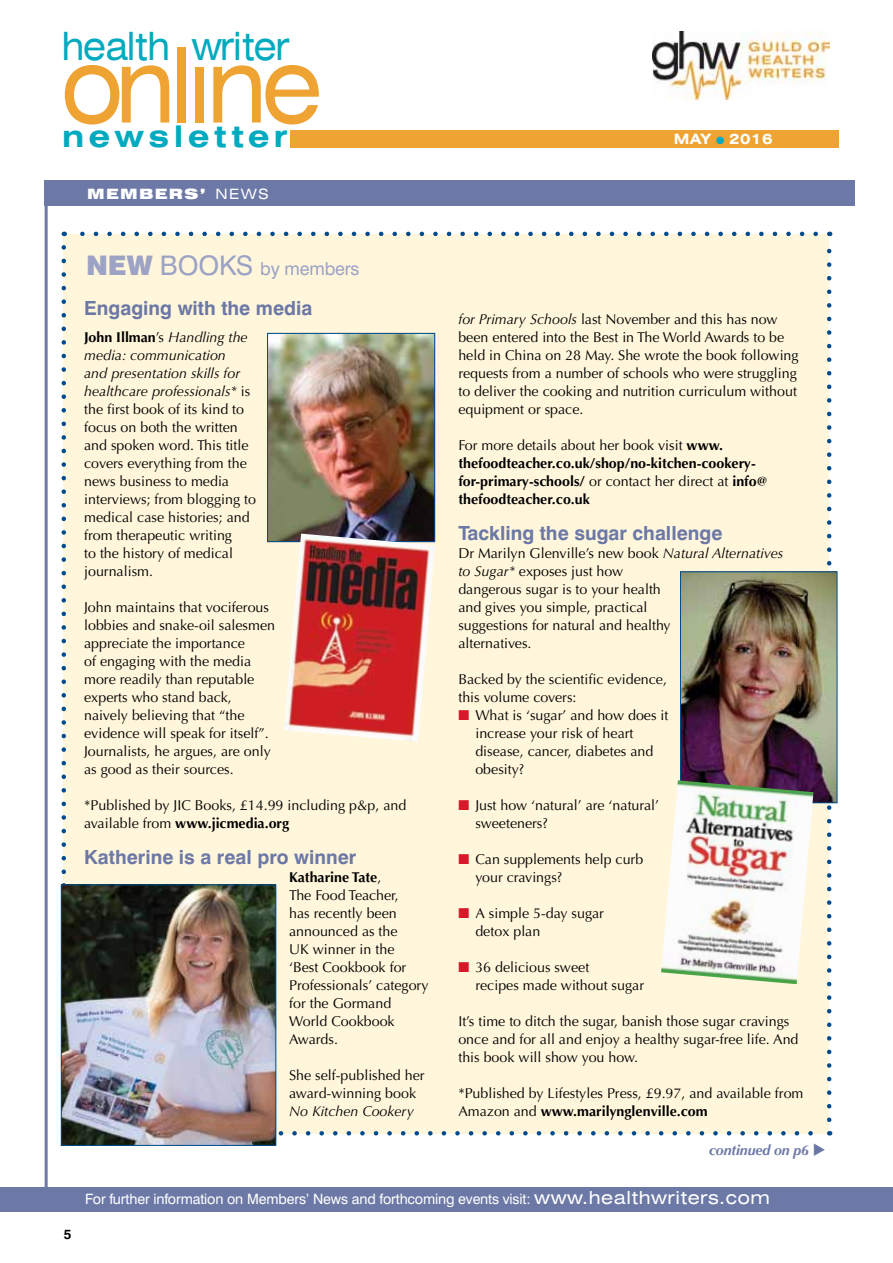
<style>
.page{position:relative;width:893px;height:1263px;background:#fff}
.page>*{position:absolute;margin:0;border:0;box-sizing:border-box;transform-origin:0 0}
.t1{font:expanded 104.1px "Swiss 721 BT";letter-spacing:-.06em;color:#eea332;scale:.88 1}
.t2{font:expanded 39px "Swiss 721 BT";letter-spacing:-.02em;color:#00aabf;scale:.88 1}
.t3{font:700 expanded 29.85px "Swiss 721 BT";letter-spacing:.15em;color:#00aabf}
.t4{font:700 19.5px "Swiss 721 BT";color:#6c78a6}
.t5{font:18px "Swiss 721 BT";letter-spacing:-.01em;color:#9ca3c5}
.t6{font:14.25px/18px "Optima";color:#000}
.t7{font:700 14.25px/18px "Optima";color:#000}
.t8{font:14.25px "Swiss 721 BT";letter-spacing:-.01em;color:#fff}
.t9{font:italic 14.25px "Optima";color:#000}
.t10{font:italic 700 14.25px "Optima";letter-spacing:-.01em;color:#6c78a6}
.t11{font:900 expanded 14.25px "Swiss 721 BT";letter-spacing:.1em;color:#fff}
.t12{font:700 expanded 14.25px "Swiss 721 BT";letter-spacing:.04em;color:#fff}
.t13{font:700 13.5px "Swiss 721 BT";color:#000}
.s1{color:#00aabf}
.s2{font-weight:400}
.s3{font-weight:900;font-size:27px}
.s4{font-size:27px}
.s5{font-weight:700}
.s6{font-style:italic}
.s7{color:#d7182a}
.s8{color:#6a77a4}
.s9{font-stretch:expanded;font-size:18px}
</style>
<div class="page">
<div style="left:0;top:1188px;width:893px;height:24px;background:#6c78a6"></div>
<img style="left:652px;top:32px;width:177px;height:67px">
<div style="left:290px;top:131px;width:549px;height:17px;background:#eea332"></div>
<div style="left:45px;top:180px;width:810px;height:26px;background:#6c78a6"></div>
<hr style="left:45px;top:195px;width:3px;height:994px;background:#6c78a6">
<div style="left:64px;top:234px;width:765px;height:899px;background:#fff6db"></div>
<svg style="left:276px;top:1131px;width:546px;height:4px"></svg>
<svg style="left:62px;top:247px;width:4px;height:637px"></svg>
<svg style="left:827px;top:232px;width:4px;height:888px"></svg>
<svg style="left:64px;top:232px;width:752px;height:4px"></svg>
<img style="left:269px;top:335px;width:164px;height:205px">
<div style="left:267px;top:333px;width:168px;height:209px;border:1px solid #004b8d"></div>
<img style="left:284px;top:534px;width:151px;height:208px">
<img style="left:682px;top:573px;width:153px;height:228px">
<div style="left:680px;top:571px;width:157px;height:232px;border:1px solid #004b8d"></div>
<img style="left:63px;top:886px;width:211px;height:258px">
<div style="left:61px;top:884px;width:215px;height:262px;border:1px solid #004b8d"></div>
<img style="left:661px;top:780px;width:152px;height:204px">
<h2 class="t2" style="left:62px;top:23px;width:260px">health writer</h2>
<h1 class="t1" style="left:62px;top:23px;width:298px">onlıne</h1>
<h3 class="t3" style="left:62px;top:118px;width:226px">newsletter</h3>
<p class="t12" style="left:674px;top:130px;width:100px">MAY <span class="s1">●</span> 2016</p>
<p class="t11" style="left:87px;top:185px;width:183px">MEMBERS’ <span class="s2">NEWS</span></p>
<p class="t5" style="left:86px;top:257px;width:275px"><span class="s3">NEW</span> <span class="s4">BOOKS</span> by members</p>
<h3 class="t4" style="left:84px;top:296px;width:230px">Engaging with the media</h3>
<p class="t6" style="left:84px;top:328px;width:173px"><span class="s5">John Illman</span>’s <span class="s6">Handling the media: communication<br>and presentation skills for healthcare professionals*</span> is the first book of its kind to focus on both the written and spoken word. This title covers everything from the news business to media interviews; from blogging to medical case histories; and from therapeutic writing<br>to the history of medical journalism.</p>
<p class="t6" style="left:84px;top:598px;width:192px">John maintains that vociferous lobbies and snake-oil salesmen appreciate the importance<br>of engaging with the media more readily than reputable experts who stand back, naively believing that “the evidence will speak for itself”.<br>Journalists, he argues, are only as good as their sources.</p>
<p class="t6" style="left:84px;top:796px;width:324px">*Published by JIC Books, £14.99 including p&amp;p, and available from <span class="s5">www.jicmedia.org</span></p>
<h3 class="t4" style="left:84px;top:845px;width:274px">Katherine is a real pro winner</h3>
<p class="t6" style="left:289px;top:868px;width:141px"><span class="s5">Katharine Tate</span>,<br>The Food Teacher,<br>has recently been announced as the<br>UK winner in the<br>‘Best Cookbook for<br>Professionals’ category for the Gormand<br>World Cookbook<br>Awards.</p>
<p class="t6" style="left:289px;top:1066px;width:137px">She self-published her award-winning book</p>
<p class="t9" style="left:289px;top:1103px;width:126px">No Kitchen Cookery</p>
<p class="t6" style="left:458px;top:310px;width:342px"><span class="s6">for Primary Schools</span> last November and this has now been entered into the Best in The World Awards to be held in China on 28 May. She wrote the book following requests from a number of schools who were struggling to deliver the cooking and nutrition curriculum without equipment or space.</p>
<p class="t7" style="left:458px;top:436px;width:311px"><span class="s2">For more details about her book visit</span> www. thefoodteacher.co.uk/shop/no-kitchen-cookery&shy;for-primary-schools/ <span class="s2">or contact her direct at</span> info@ thefoodteacher.co.uk</p>
<h3 class="t4" style="left:458px;top:521px;width:266px">Tackling the sugar challenge</h3>
<p class="t6" style="left:458px;top:544px;width:326px">Dr Marilyn Glenville’s new book <span class="s6">Natural Alternatives to Sugar*</span> exposes just how<br>dangerous sugar is to your health<br>and gives you simple, practical<br>suggestions for natural and healthy<br>alternatives.</p>
<p class="t6" style="left:458px;top:670px;width:210px">Backed by the scientific evidence, this volume covers:</p>
<p class="t6" style="left:475px;top:706px;width:195px;text-indent:-17px"><span class="s7">■</span> What is ‘sugar’ and how does it increase your risk of heart disease, cancer, diabetes and obesity?</p>
<p class="t6" style="left:475px;top:796px;width:185px;text-indent:-17px"><span class="s7">■</span> Just how ‘natural’ are ‘natural’ sweeteners?</p>
<p class="t6" style="left:475px;top:850px;width:169px;text-indent:-17px"><span class="s7">■</span> Can supplements help curb your cravings?</p>
<p class="t6" style="left:475px;top:904px;width:130px;text-indent:-17px"><span class="s7">■</span> A simple 5-day sugar detox plan</p>
<p class="t6" style="left:475px;top:958px;width:170px;text-indent:-17px"><span class="s7">■</span> 36 delicious sweet<br>recipes made without sugar</p>
<p class="t6" style="left:458px;top:1012px;width:342px">It’s time to ditch the sugar, banish those sugar cravings once and for all and enjoy a healthy sugar-free life. And this book will show you how.</p>
<p class="t6" style="left:458px;top:1084px;width:347px">*Published by Lifestyles Press, £9.97, and available from<br>Amazon and <span class="s5">www.marilynglenville.com</span></p>
<p class="t13" style="left:64px;top:1226px;width:9px">5</p>
<p class="t10" style="left:709px;top:1141px;width:118px">continued on p6 <span class="s8">◆</span></p>
<p class="t8" style="left:85px;top:1191px;width:686px">For further information on Members’ News and forthcoming events visit: <span class="s9">www.healthwriters.com</span></p>
</div>
